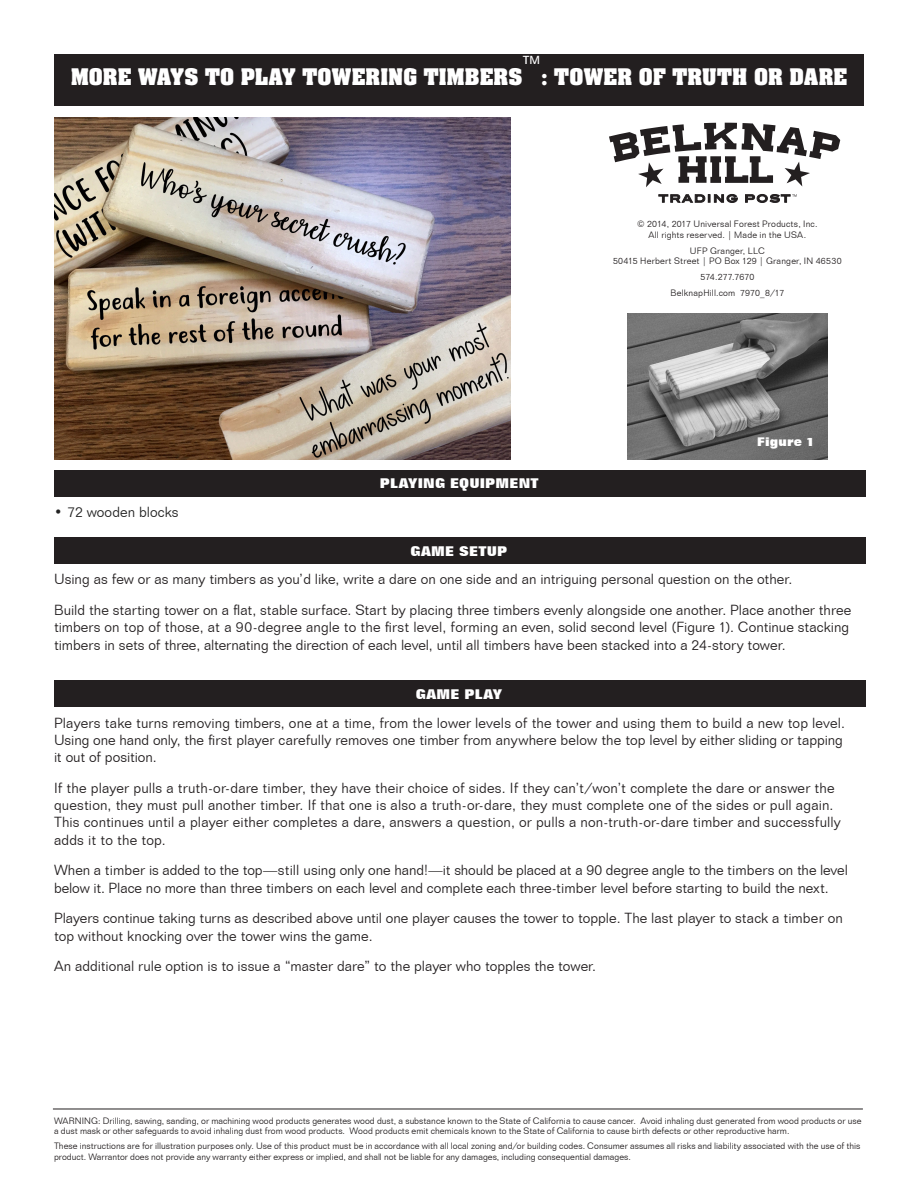
<style>
.page{position:relative;width:918px;height:1188px;background:#fff}
.page>*{position:absolute;margin:0;border:0;box-sizing:border-box;transform-origin:0 0}
.t1{font:700 19.5px "Aachen";letter-spacing:.01em;color:#fff}
.t2{font:300 14.25px/17.2px "Folio BT";color:#231f20}
.Heading_4{font:300 14.25px "Folio BT";letter-spacing:.005em;color:#222}
.Heading_4-2{font:800 13.5px "Folio BT";letter-spacing:.01em;color:#fff}
.Heading_4-3{font:800 12px "Folio BT";letter-spacing:.015em;color:#fff}
.t3{font:500 11.4px "Folio BT";color:#fff}
.t4{font:300 9px/10.5px "Folio BT";letter-spacing:.005em;color:#231f20;text-align:center}
</style>
<div class="page">
<img style="left:55px;top:118px;width:455px;height:342px">
<div style="left:54px;top:54px;width:810px;height:52px;background:#231f20"></div>
<div style="left:54px;top:470px;width:811px;height:27px;background:#231f20"></div>
<div style="left:54px;top:537px;width:811px;height:27px;background:#231f20"></div>
<div style="left:54px;top:680px;width:811px;height:27px;background:#231f20"></div>
<svg style="left:658px;top:194px;width:80px;height:9px"></svg>
<svg style="left:745px;top:194px;width:52px;height:9px"></svg>
<svg style="left:609px;top:123px;width:231px;height:64px"></svg>
<img style="left:627px;top:313px;width:200px;height:147px">
<hr style="left:53px;top:1109px;width:810px;height:1px;background:#231f20">
<p class="t3" style="left:523px;top:53px;width:19px">TM</p>
<p class="t1" style="left:71px;top:63px;width:453px">MORE WAYS TO PLAY TOWERING TIMBERS</p>
<p class="t1" style="left:541px;top:63px;width:308px">: TOWER OF TRUTH OR DARE</p>
<p class="t4" style="left:637px;top:219px;width:182px">© 2014, 2017 Universal Forest Products, Inc.<br>All rights reserved. | Made in the USA.</p>
<p class="t4" style="left:613px;top:245px;width:230px">UFP Granger, LLC<br>50415 Herbert Street | PO Box 129 | Granger, IN 46530</p>
<p class="t4" style="left:700px;top:271px;width:55px">574.277.7670</p>
<p class="t4" style="left:670px;top:287px;width:115px">BelknapHill.com 7970_8/17</p>
<p class="Heading_4-3" style="left:757px;top:435px;width:59px">Figure 1</p>
<p class="Heading_4" style="left:54px;top:503px;width:126px">• 72 wooden blocks</p>
<p class="Heading_4-2" style="left:380px;top:475px;width:160px">PLAYING EQUIPMENT</p>
<p class="Heading_4-2" style="left:410px;top:543px;width:99px">GAME SETUP</p>
<p class="t2" style="left:54px;top:571px;width:740px">Using as few or as many timbers as you’d like, write a dare on one side and an intriguing personal question on the other.</p>
<p class="t2" style="left:54px;top:601px;width:799px">Build the starting tower on a flat, stable surface. Start by placing three timbers evenly alongside one another. Place another three timbers on top of those, at a 90-degree angle to the first level, forming an even, solid second level (Figure 1). Continue stacking timbers in sets of three, alternating the direction of each level, until all timbers have been stacked into a 24-story tower.</p>
<p class="Heading_4-2" style="left:416px;top:686px;width:88px">GAME PLAY</p>
<p class="t2" style="left:54px;top:714px;width:793px">Players take turns removing timbers, one at a time, from the lower levels of the tower and using them to build a new top level.<br>Using one hand only, the first player carefully removes one timber from anywhere below the top level by either sliding or tapping it out of position.</p>
<p class="t2" style="left:54px;top:779px;width:788px">If the player pulls a truth-or-dare timber, they have their choice of sides. If they can’t/won’t complete the dare or answer the question, they must pull another timber. If that one is also a truth-or-dare, they must complete one of the sides or pull again.<br>This continues until a player either completes a dare, answers a question, or pulls a non-truth-or-dare timber and successfully adds it to the top.</p>
<p class="t2" style="left:54px;top:861px;width:795px">When a timber is added to the top—still using only one hand!—it should be placed at a 90 degree angle to the timbers on the level below it. Place no more than three timbers on each level and complete each three-timber level before starting to build the next.</p>
<p class="t2" style="left:54px;top:909px;width:790px">Players continue taking turns as described above until one player causes the tower to topple. The last player to stack a timber on top without knocking over the tower wins the game.</p>
<p class="t2" style="left:54px;top:957px;width:544px">An additional rule option is to issue a “master dare” to the player who topples the tower.</p>
<p class="t4" style="left:54px;top:1115px;width:809px;text-align:left">WARNING: Drilling, sawing, sanding, or machining wood products generates wood dust, a substance known to the State of California to cause cancer. Avoid inhaling dust generated from wood products or use a dust mask or other safeguards to avoid inhaling dust from wood products. Wood products emit chemicals known to the State of California to cause birth defects or other reproductive harm.</p>
<p class="t4" style="left:54px;top:1141px;width:808px;text-align:left">These instructions are for illustration purposes only. Use of this product must be in accordance with all local zoning and/or building codes. Consumer assumes all risks and liability associated with the use of this product. Warrantor does not provide any warranty either express or implied, and shall not be liable for any damages, including consequential damages.</p>
</div>
